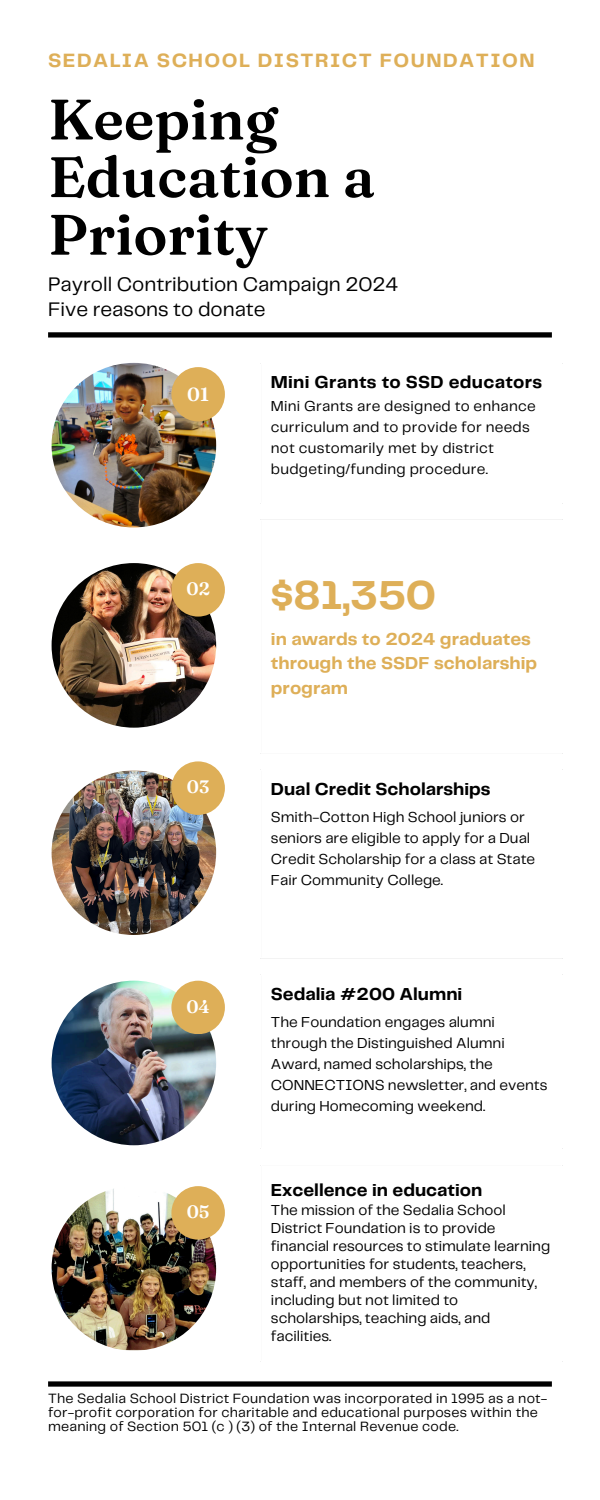
<style>
.page{position:relative;width:600px;height:1500px;background:#fff}
.page>*{position:absolute;margin:0;border:0;box-sizing:border-box;transform-origin:0 0}
.t1{font:600 56.9px/57.6px "Fraunces 9 pt";color:#000}
.t2{font:700 42px "Telegraf";color:#deaf58}
.t3{font:20.4px/24.8px "Telegraf";color:#000}
.t4{font:700 20px "Telegraf";letter-spacing:.075em;color:#deaf58}
.t5{font:600 19px "Fraunces 9 pt";color:#fff}
.t6{font:700 18px "Telegraf";color:#000}
.t7{font:700 18px/24.8px "Telegraf";color:#deaf58}
.t8{font:600 18px "Fraunces 9 pt";color:#fff}
.t9{font:15px/21px "Telegraf";color:#000}
.t10{font:14px/14.2px "Telegraf";letter-spacing:.015em;color:#000}
</style>
<div class="page">
<img style="left:52px;top:363px;width:164px;height:164px;border-radius:50%">
<div style="left:171px;top:367px;width:54px;height:54px;background:#deaf58;border-radius:50%"></div>
<img style="left:52px;top:1186px;width:164px;height:165px;border-radius:50%">
<div style="left:171px;top:1186px;width:54px;height:54px;background:#deaf58;border-radius:50%"></div>
<img style="left:52px;top:563px;width:164px;height:165px;border-radius:50%">
<div style="left:171px;top:563px;width:54px;height:54px;background:#deaf58;border-radius:50%"></div>
<img style="left:52px;top:770px;width:164px;height:165px;border-radius:50%">
<div style="left:171px;top:761px;width:54px;height:54px;background:#deaf58;border-radius:50%"></div>
<img style="left:52px;top:981px;width:164px;height:164px;border-radius:50%">
<div style="left:171px;top:981px;width:54px;height:53px;background:#deaf58;border-radius:50%"></div>
<div style="left:48px;top:332px;width:504px;height:6px;background:#000"></div>
<div style="left:48px;top:1381px;width:504px;height:6px;background:#000"></div>
<p class="t4" style="left:48px;top:52px;width:488px">SEDALIA SCHOOL DISTRICT FOUNDATION</p>
<p class="t1" style="left:48px;top:90px;width:328px">Keeping<br>Education a<br>Priority</p>
<p class="t3" style="left:48px;top:273px;width:352px">Payroll Contribution Campaign 2024<br>Five reasons to donate</p>
<p class="t5" style="left:187px;top:382px;width:23px">01</p>
<p class="t8" style="left:186px;top:577px;width:25px">02</p>
<p class="t8" style="left:187px;top:776px;width:24px">03</p>
<p class="t8" style="left:186px;top:995px;width:25px">04</p>
<p class="t8" style="left:187px;top:1201px;width:24px">05</p>
<h2 class="t6" style="left:271px;top:375px;width:273px">Mini Grants to SSD educators</h2>
<h1 class="t9" style="left:271px;top:396px;width:266px">Mini Grants are designed to enhance curriculum and to provide for needs not customarily met by district budgeting/funding procedure.</h1>
<h3 class="t2" style="left:271px;top:578px;width:167px">$81,350</h3>
<p class="t7" style="left:271px;top:627px;width:268px">in awards to 2024 graduates through the SSDF scholarship program</p>
<p class="t6" style="left:271px;top:781px;width:221px">Dual Credit Scholarships</p>
<p class="t9" style="left:271px;top:807px;width:266px">Smith-Cotton High School juniors or seniors are eligible to apply for a Dual Credit Scholarship for a class at State Fair Community College.</p>
<p class="t6" style="left:271px;top:986px;width:193px">Sedalia #200 Alumni</p>
<p class="t9" style="left:271px;top:1013px;width:278px">The Foundation engages alumni through the Distinguished Alumni<br>Award, named scholarships, the<br>CONNECTIONS newsletter, and events during Homecoming weekend.</p>
<p class="t6" style="left:271px;top:1182px;width:213px">Excellence in education</p>
<p class="t9" style="left:271px;top:1201px;width:281px;line-height:18px">The mission of the Sedalia School<br>District Foundation is to provide financial resources to stimulate learning opportunities for students, teachers, staff, and members of the community, including but not limited to scholarships, teaching aids, and facilities.</p>
<p class="t10" style="left:48px;top:1392px;width:501px">The Sedalia School District Foundation was incorporated in 1995 as a not&shy;for-profit corporation for charitable and educational purposes within the meaning of Section 501 (c ) (3) of the Internal Revenue code.</p>
</div>
